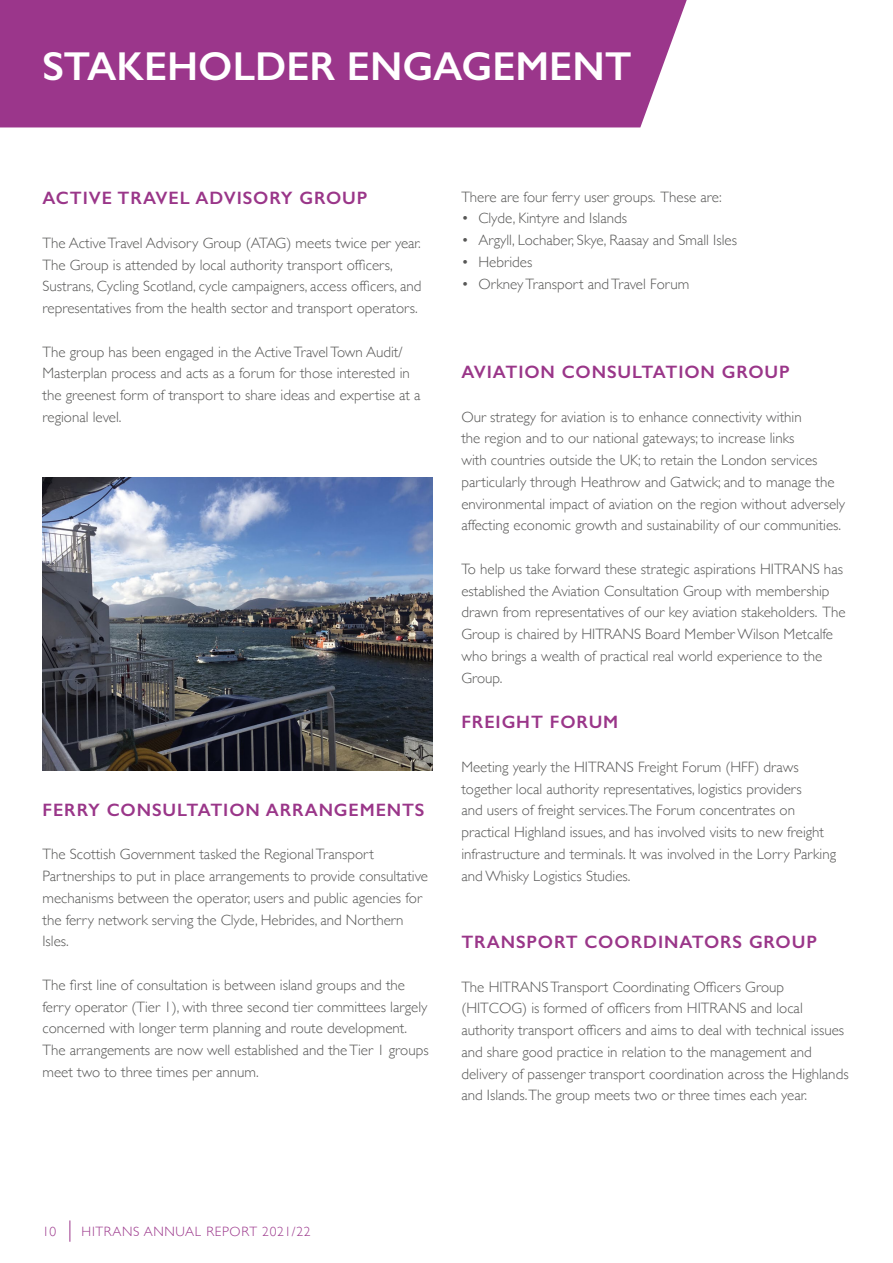
<style>
.page{position:relative;width:893px;height:1263px;background:#fff}
.page>*{position:absolute;margin:0;border:0;box-sizing:border-box;transform-origin:0 0}
.head{font:600 40.5px "Gill Sans";color:#fff}
.bullet_old{font:600 18px "Gill Sans";letter-spacing:.05em;color:#9a3689}
.bullet_old-2{font:300 15px/21.8px "Gill Sans";color:#575756}
.t1{font:300 13.5px "Gill Sans";letter-spacing:.05em;color:#9b368b}
</style>
<div class="page">
<svg style="left:70px;top:1220px;width:1px;height:22px"></svg>
<div style="left:0;top:0;width:687px;height:127px;background:#9b368b"></div>
<img style="left:43px;top:478px;width:389px;height:292px">
<p class="head" style="left:43px;top:42px;width:591px">STAKEHOLDER ENGAGEMENT</p>
<p class="bullet_old" style="left:43px;top:187px;width:326px">ACTIVE TRAVEL ADVISORY GROUP</p>
<p class="bullet_old-2" style="left:43px;top:231px;width:380px">The Active Travel Advisory Group (ATAG) meets twice per year.<br>The Group is attended by local authority transport officers, Sustrans, Cycling Scotland, cycle campaigners, access officers, and representatives from the health sector and transport operators.</p>
<p class="bullet_old-2" style="left:43px;top:340px;width:380px">The group has been engaged in the Active Travel Town Audit/ Masterplan process and acts as a forum for those interested in the greenest form of transport to share ideas and expertise at a regional level.</p>
<p class="bullet_old" style="left:43px;top:799px;width:383px">FERRY CONSULTATION ARRANGEMENTS</p>
<p class="bullet_old-2" style="left:43px;top:843px;width:387px">The Scottish Government tasked the Regional Transport Partnerships to put in place arrangements to provide consultative mechanisms between the operator, users and public agencies for the ferry network serving the Clyde, Hebrides, and Northern Isles.</p>
<p class="bullet_old-2" style="left:43px;top:973px;width:388px">The first line of consultation is between island groups and the ferry operator (Tier 1), with three second tier committees largely concerned with longer term planning and route development.<br>The arrangements are now well established and the Tier 1 groups meet two to three times per annum.</p>
<p class="bullet_old-2" style="left:461px;top:185px;width:262px">There are four ferry user groups. These are:</p>
<p class="bullet_old-2" style="left:461px;top:207px;width:167px">• Clyde, Kintyre and Islands</p>
<p class="bullet_old-2" style="left:461px;top:229px;width:277px">• Argyll, Lochaber, Skye, Raasay and Small Isles</p>
<p class="bullet_old-2" style="left:461px;top:250px;width:72px">• Hebrides</p>
<p class="bullet_old-2" style="left:461px;top:272px;width:229px">• Orkney Transport and Travel Forum</p>
<p class="bullet_old" style="left:461px;top:361px;width:330px">AVIATION CONSULTATION GROUP</p>
<p class="bullet_old-2" style="left:461px;top:405px;width:385px">Our strategy for aviation is to enhance connectivity within<br>the region and to our national gateways; to increase links<br>with countries outside the UK; to retain the London services particularly through Heathrow and Gatwick; and to manage the environmental impact of aviation on the region without adversely affecting economic growth and sustainability of our communities.</p>
<p class="bullet_old-2" style="left:461px;top:557px;width:386px">To help us take forward these strategic aspirations HITRANS has established the Aviation Consultation Group with membership drawn from representatives of our key aviation stakeholders. The Group is chaired by HITRANS Board Member Wilson Metcalfe who brings a wealth of practical real world experience to the Group.</p>
<p class="bullet_old" style="left:461px;top:711px;width:158px">FREIGHT FORUM</p>
<p class="bullet_old-2" style="left:461px;top:755px;width:376px">Meeting yearly the HITRANS Freight Forum (HFF) draws together local authority representatives, logistics providers<br>and users of freight services.The Forum concentrates on practical Highland issues, and has involved visits to new freight infrastructure and terminals. It was involved in the Lorry Parking and Whisky Logistics Studies.</p>
<p class="bullet_old" style="left:461px;top:931px;width:357px">TRANSPORT COORDINATORS GROUP</p>
<p class="bullet_old-2" style="left:461px;top:975px;width:389px">The HITRANS Transport Coordinating Officers Group (HITCOG) is formed of officers from HITRANS and local authority transport officers and aims to deal with technical issues and share good practice in relation to the management and delivery of passenger transport coordination across the Highlands and Islands.The group meets two or three times each year.</p>
<p class="t1" style="left:43px;top:1221px;width:15px">10</p>
<p class="t1" style="left:82px;top:1221px;width:230px">HITRANS ANNUAL REPORT 2021/22</p>
</div>
